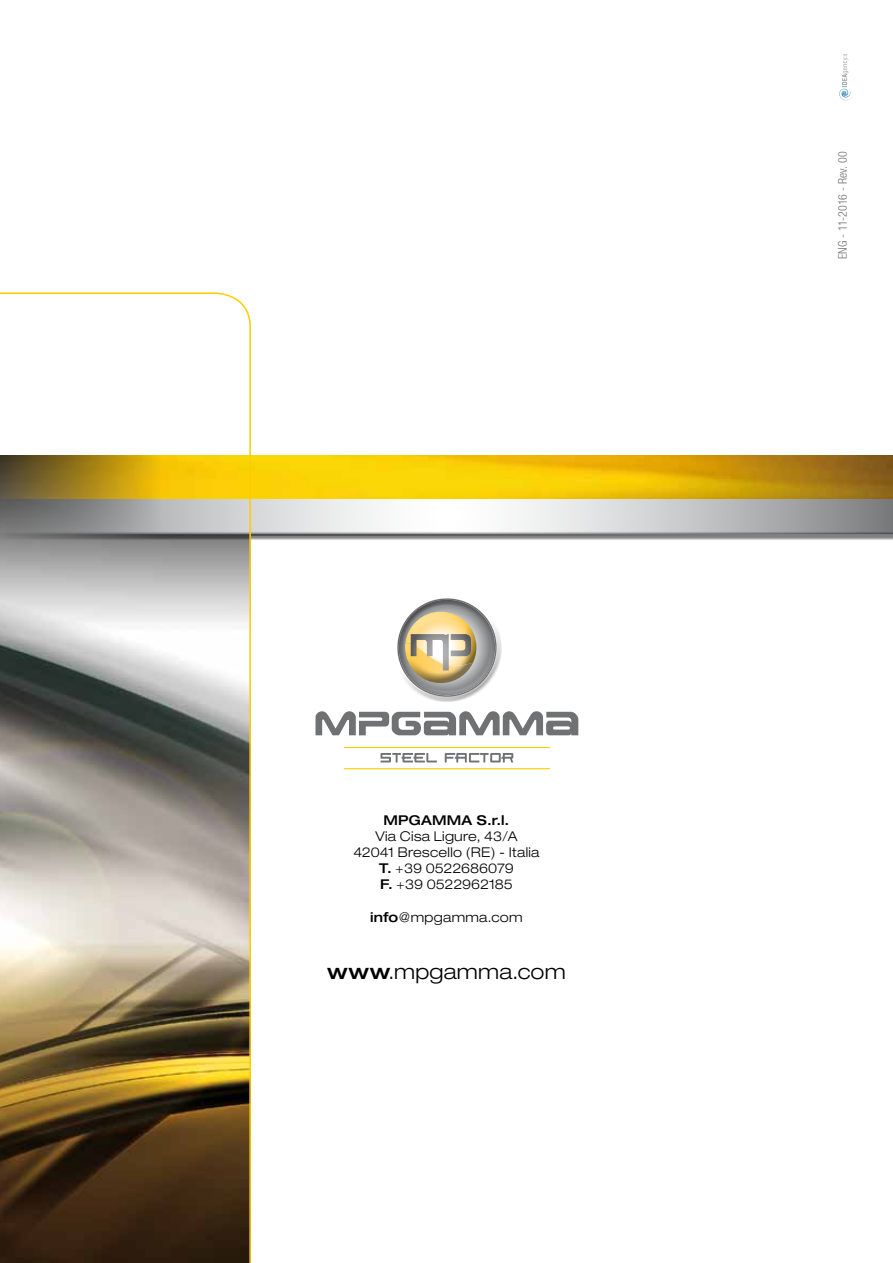
<style>
.page{position:relative;width:893px;height:1263px;background:#fff}
.page>*{position:absolute;margin:0;border:0;box-sizing:border-box;transform-origin:0 0}
.t1{font:300 expanded 21px "Helvetica Neue";letter-spacing:.01em;color:#000}
.t2{font:300 expanded 13.5px/16.2px "Helvetica Neue";letter-spacing:.015em;color:#000;text-align:center}
.t3{font:500 expanded 13.5px "Helvetica Neue";letter-spacing:.01em;color:#000}
.t4{font:300 condensed 12px "Helvetica Neue";letter-spacing:.015em;color:#707172}
.s1{font-weight:500}
</style>
<div class="page">
<div style="left:0;top:492px;width:893px;height:48px;background:#000;opacity:.5"></div>
<img style="left:252px;top:455px;width:641px;height:43px">
<svg style="left:839px;top:54px;width:12px;height:47px"></svg>
<img style="left:0;top:292px;width:252px;height:971px">
<div style="left:398px;top:599px;width:104px;height:103px;background:#000;opacity:.5"></div>
<svg style="left:397px;top:598px;width:100px;height:99px"></svg>
<hr style="left:344px;top:747px;width:206px;height:1px;background:#fecc00">
<hr style="left:344px;top:768px;width:206px;height:1px;background:#fecc00">
<svg style="left:315px;top:711px;width:263px;height:24px"></svg>
<svg style="left:381px;top:753px;width:132px;height:9px"></svg>
<p class="t3" style="left:384px;top:811px;width:127px">MPGAMMA S.r.l.</p>
<p class="t2" style="left:353px;top:828px;width:188px">Via Cisa Ligure, 43/A<br>42041 Brescello (RE) - Italia<br><span class="s1">T.</span> +39 0522686079<br><span class="s1">F.</span> +39 0522962185</p>
<p class="t2" style="left:370px;top:909px;width:154px"><span class="s1">info</span>@mpgamma.com</p>
<h1 class="t1" style="left:327px;top:959px;width:240px"><span class="s1">www</span>.mpgamma.com</h1>
<p class="t4" style="left:836px;top:259px;width:110px;rotate:-90deg">ENG - 11-2016 - Rev. 00</p>
</div>
